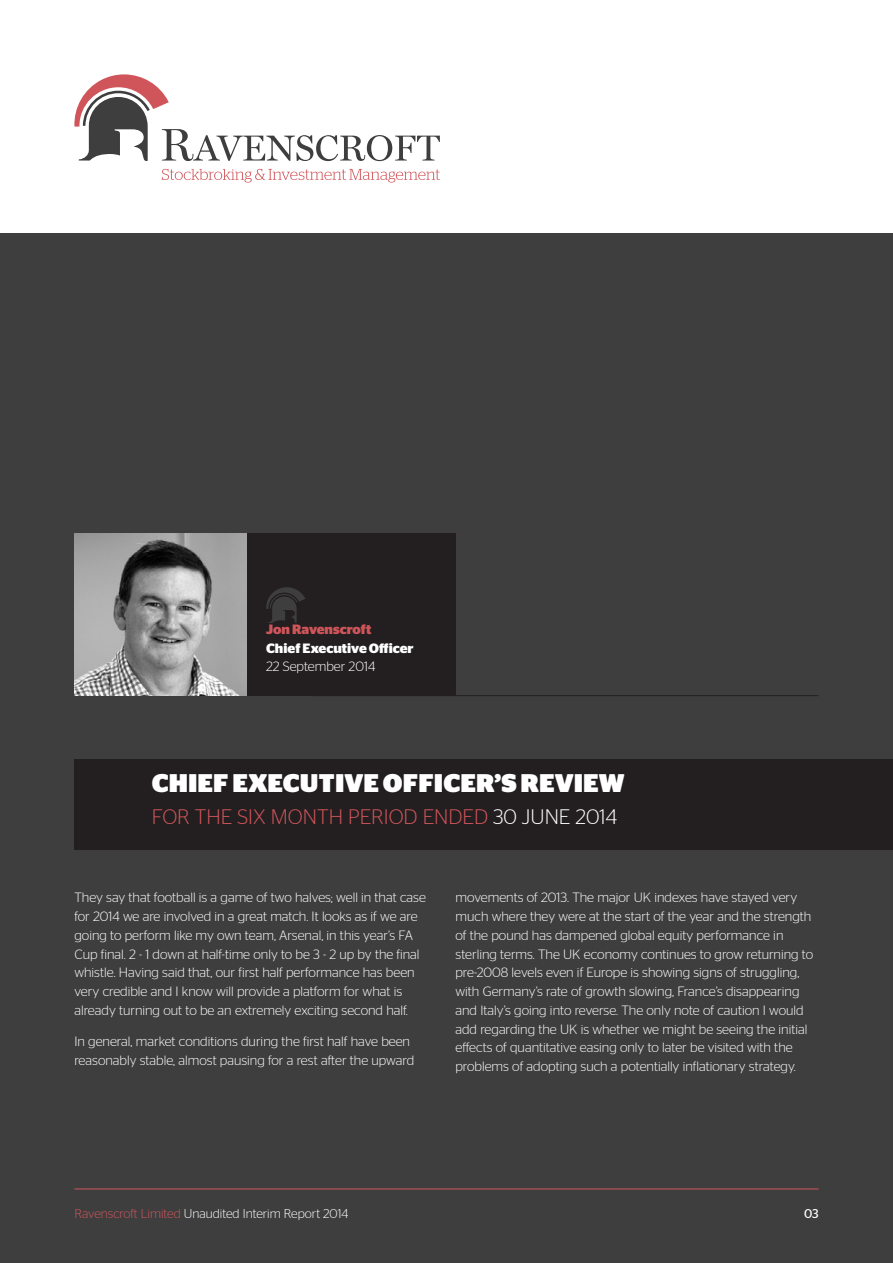
<style>
.page{position:relative;width:893px;height:1263px;background:#fff}
.page>*{position:absolute;margin:0;border:0;box-sizing:border-box;transform-origin:0 0}
.t1{font:900 25.5px "Stag Sans";color:#fff}
.t2{font:300 21px "Stag Sans";color:#d0555a}
.t3{font:300 13.5px/18.8px "Stag Sans";color:#fff}
.t4{font:700 13.5px "Stag Sans";color:#fff}
.t5{font:700 13.5px "Stag Sans";color:#d0555a}
.t6{font:300 12.75px "Stag Sans";color:#fff}
.t7{font:12.75px "Stag Sans";color:#fff}
.s1{color:#fff}
.s2{color:#d0555a}
</style>
<div class="page">
<div style="left:0;top:234px;width:893px;height:1029px;background:#3e3e3f"></div>
<img style="left:74px;top:533px;width:173px;height:162px">
<hr style="left:312px;top:695px;width:507px;height:1px;background:#231f20">
<div style="left:247px;top:533px;width:208px;height:162px;background:#231f20"></div>
<div style="left:74px;top:759px;width:819px;height:90px;background:#231f20"></div>
<svg style="left:266px;top:587px;width:39px;height:36px"></svg>
<svg style="left:162px;top:169px;width:278px;height:14px"></svg>
<svg style="left:74px;top:74px;width:366px;height:87px"></svg>
<hr style="left:74px;top:1188px;width:745px;height:1px;background:#d0555a">
<p class="t5" style="left:266px;top:621px;width:107px">Jon Ravenscroft</p>
<p class="t4" style="left:266px;top:640px;width:149px">Chief Executive Officer</p>
<p class="t3" style="left:266px;top:657px;width:111px">22 September 2014</p>
<h1 class="t1" style="left:152px;top:768px;width:474px">CHIEF EXECUTIVE OFFICER’S REVIEW</h1>
<h2 class="t2" style="left:152px;top:805px;width:467px">FOR THE SIX MONTH PERIOD ENDED <span class="s1">30 JUNE 2014</span></h2>
<p class="t3" style="left:74px;top:888px;width:353px">They say that football is a game of two halves; well in that case for 2014 we are involved in a great match. It looks as if we are going to perform like my own team, Arsenal, in this year’s FA Cup final. 2 - 1 down at half-time only to be 3 - 2 up by the final whistle. Having said that, our first half performance has been very credible and I know will provide a platform for what is already turning out to be an extremely exciting second half.</p>
<p class="t3" style="left:74px;top:1032px;width:341px">In general, market conditions during the first half have been reasonably stable, almost pausing for a rest after the upward</p>
<p class="t3" style="left:455px;top:888px;width:359px">movements of 2013. The major UK indexes have stayed very much where they were at the start of the year and the strength of the pound has dampened global equity performance in sterling terms. The UK economy continues to grow returning to pre-2008 levels even if Europe is showing signs of struggling, with Germany’s rate of growth slowing, France’s disappearing and Italy’s going into reverse. The only note of caution I would add regarding the UK is whether we might be seeing the initial effects of quantitative easing only to later be visited with the problems of adopting such a potentially inflationary strategy.</p>
<p class="t6" style="left:74px;top:1206px;width:275px"><span class="s2">Ravenscroft Limited</span> Unaudited Interim Report 2014</p>
<p class="t7" style="left:804px;top:1206px;width:16px">03</p>
</div>
